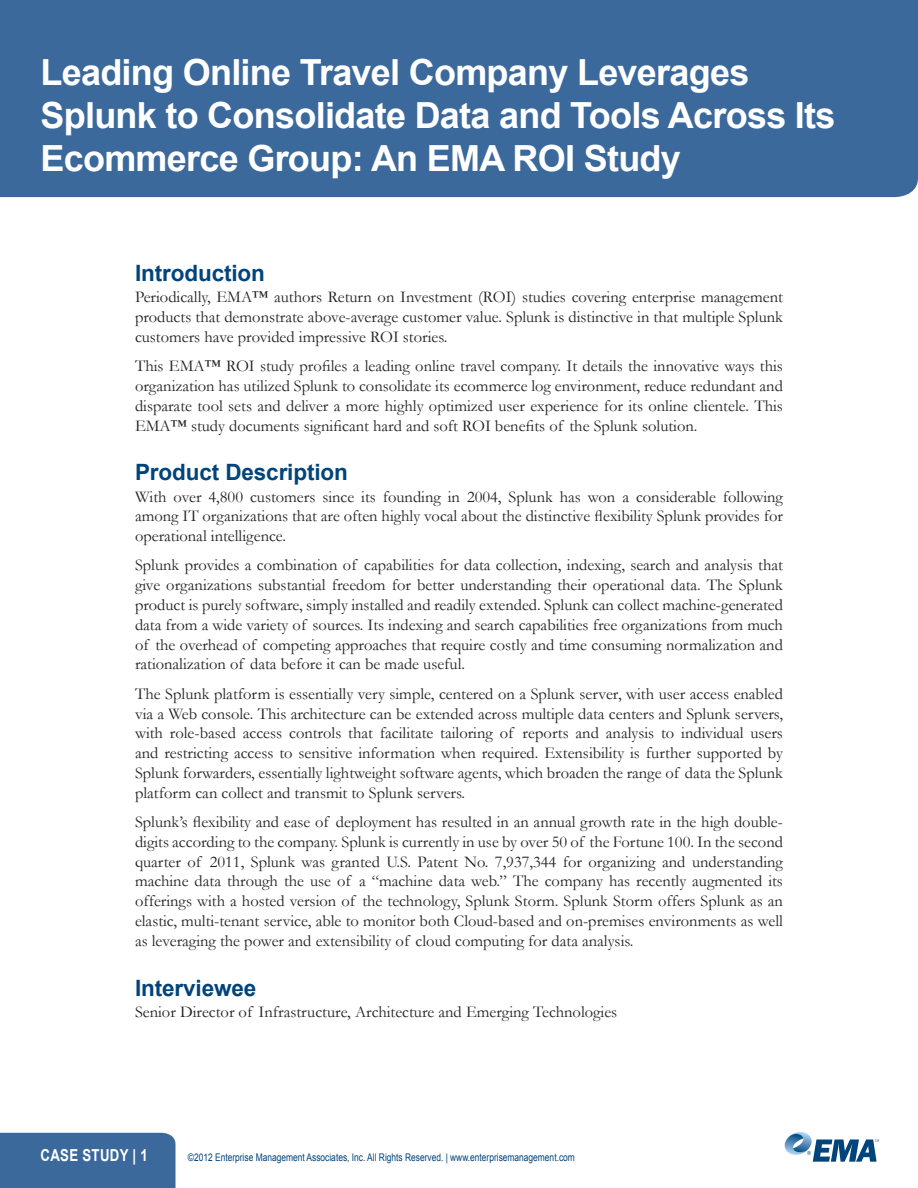
<style>
.page{position:relative;width:918px;height:1188px;background:#fff}
.page>*{position:absolute;margin:0;border:0;box-sizing:border-box;transform-origin:0 0}
.Headline{font:700 36px/43.2px "Arial";letter-spacing:-.02em;color:#fff}
.Heading_1{font:700 22.5px "Arial";letter-spacing:-.005em;color:#00447b}
.t1{font:16.5px/19.8px "Garamond";color:#231f20;text-align:justify}
.Page_footer{font:700 16.5px "Arial";letter-spacing:.025em;color:#fff;scale:.8 1}
.Copyright_info{font:10.5px "Arial";color:#00447b;scale:.8 1}
</style>
<div class="page">
<div style="left:0;top:1133px;width:175px;height:55px;background:#3b699b"></div>
<div style="left:0;top:0;width:918px;height:197px;background:#3b699b"></div>
<svg style="left:785px;top:1132px;width:94px;height:30px"></svg>
<p class="Headline" style="left:40px;top:52px;width:797px">Leading Online Travel Company Leverages<br>Splunk to Consolidate Data and Tools Across Its<br>Ecommerce Group: An EMA ROI Study</p>
<p class="Heading_1" style="left:135px;top:258px;width:132px">Introduction</p>
<p class="t1" style="left:135px;top:287px;width:650px">Periodically, EMA™ authors Return on Investment (ROI) studies covering enterprise management products that demonstrate above-average customer value. Splunk is distinctive in that multiple Splunk customers have provided impressive ROI stories.</p>
<p class="t1" style="left:135px;top:356px;width:649px">This EMA™ ROI study profiles a leading online travel company. It details the innovative ways this organization has utilized Splunk to consolidate its ecommerce log environment, reduce redundant and disparate tool sets and deliver a more highly optimized user experience for its online clientele. This EMA™ study documents significant hard and soft ROI benefits of the Splunk solution.</p>
<p class="Heading_1" style="left:135px;top:458px;width:215px">Product Description</p>
<p class="t1" style="left:135px;top:486px;width:649px">With over 4,800 customers since its founding in 2004, Splunk has won a considerable following among IT organizations that are often highly vocal about the distinctive flexibility Splunk provides for operational intelligence.</p>
<p class="t1" style="left:135px;top:555px;width:650px">Splunk provides a combination of capabilities for data collection, indexing, search and analysis that give organizations substantial freedom for better understanding their operational data. The Splunk product is purely software, simply installed and readily extended. Splunk can collect machine-generated data from a wide variety of sources. Its indexing and search capabilities free organizations from much of the overhead of competing approaches that require costly and time consuming normalization and rationalization of data before it can be made useful.</p>
<p class="t1" style="left:135px;top:683px;width:650px">The Splunk platform is essentially very simple, centered on a Splunk server, with user access enabled via a Web console. This architecture can be extended across multiple data centers and Splunk servers, with role-based access controls that facilitate tailoring of reports and analysis to individual users and restricting access to sensitive information when required. Extensibility is further supported by Splunk forwarders, essentially lightweight software agents, which broaden the range of data the Splunk platform can collect and transmit to Splunk servers.</p>
<p class="t1" style="left:135px;top:812px;width:650px">Splunk’s flexibility and ease of deployment has resulted in an annual growth rate in the high double&shy;digits according to the company. Splunk is currently in use by over 50 of the Fortune 100. In the second quarter of 2011, Splunk was granted U.S. Patent No. 7,937,344 for organizing and understanding machine data through the use of a “machine data web.” The company has recently augmented its offerings with a hosted version of the technology, Splunk Storm. Splunk Storm offers Splunk as an elastic, multi-tenant service, able to monitor both Cloud-based and on-premises environments as well as leveraging the power and extensibility of cloud computing for data analysis.</p>
<p class="Heading_1" style="left:135px;top:973px;width:123px">Interviewee</p>
<p class="t1" style="left:135px;top:1002px;width:484px">Senior Director of Infrastructure, Architecture and Emerging Technologies</p>
<p class="Page_footer" style="left:40px;top:1144px;width:136px">CASE STUDY | 1</p>
<p class="Copyright_info" style="left:188px;top:1150px;width:485px">©2012 Enterprise Management Associates, Inc. All Rights Reserved. | www.enterprisemanagement.com</p>
</div>
